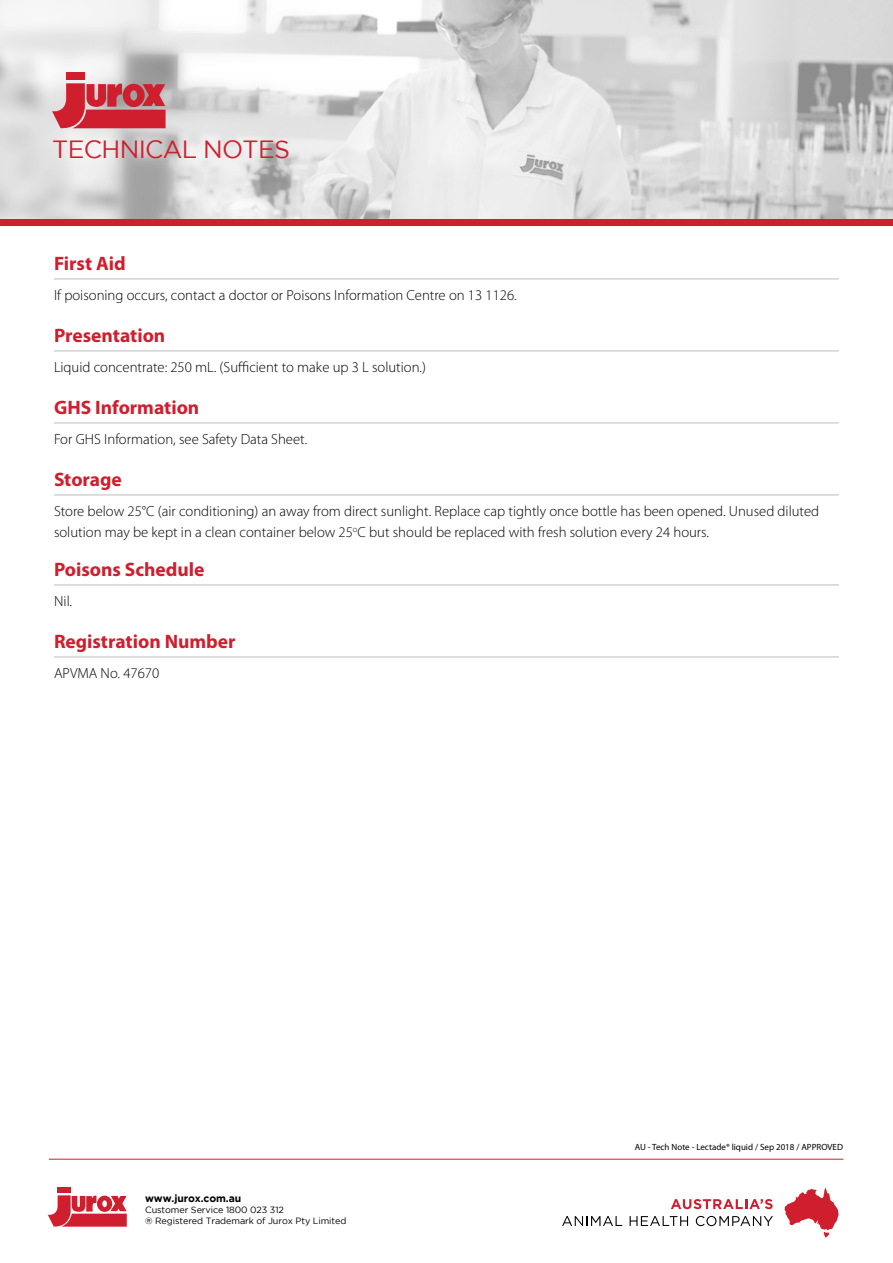
<style>
.page{position:relative;width:893px;height:1263px;background:#fff}
.page>*{position:absolute;margin:0;border:0;box-sizing:border-box;transform-origin:0 0}
.t1{font:24.9px "Gotham";letter-spacing:-.025em;color:#cf1f2e}
.t2{font:700 19.5px "Myriad Pro";color:#cf1f2e}
.Body{font:300 14.7px/21px "Myriad Pro";color:#000}
.t3{font:700 10.35px "Gotham";letter-spacing:-.01em;color:#000}
.t4{font:9px/10.8px "Gotham";letter-spacing:-.01em;color:#000}
.t5{font:9px "Myriad Pro";color:#000}
</style>
<div class="page">
<svg style="left:671px;top:1199px;width:102px;height:10px"></svg>
<svg style="left:562px;top:1216px;width:60px;height:10px"></svg>
<svg style="left:630px;top:1216px;width:58px;height:10px"></svg>
<svg style="left:696px;top:1216px;width:77px;height:10px"></svg>
<svg style="left:784px;top:1188px;width:55px;height:49px"></svg>
<div style="left:58px;top:1188px;width:13px;height:5px;background:#cf1f2e"></div>
<svg style="left:48px;top:1195px;width:79px;height:32px"></svg>
<hr style="left:49px;top:1159px;width:794px;height:1px;background:#cf1f2e">
<img style="left:0;top:0;width:893px;height:219px">
<div style="left:66px;top:72px;width:19px;height:8px;background:#cf1f2e"></div>
<svg style="left:52px;top:83px;width:114px;height:46px;background:#ce4e59"></svg>
<div style="left:0;top:219px;width:893px;height:6px;background:#cf1f2e"></div>
<hr style="left:54px;top:279px;width:785px;height:1px;background:#bbbdc0">
<hr style="left:54px;top:351px;width:785px;height:1px;background:#bbbdc0">
<hr style="left:54px;top:423px;width:785px;height:1px;background:#bbbdc0">
<hr style="left:54px;top:495px;width:785px;height:1px;background:#bbbdc0">
<hr style="left:54px;top:585px;width:785px;height:1px;background:#bbbdc0">
<hr style="left:54px;top:657px;width:785px;height:1px;background:#bbbdc0">
<h1 class="t1" style="left:52px;top:136px;width:239px">TECHNICAL NOTES</h1>
<p class="t2" style="left:54px;top:253px;width:73px">First Aid</p>
<p class="Body" style="left:54px;top:284px;width:464px">If poisoning occurs, contact a doctor or Poisons Information Centre on 13 1126.</p>
<p class="t2" style="left:54px;top:325px;width:113px">Presentation</p>
<p class="Body" style="left:54px;top:356px;width:373px">Liquid concentrate: 250 mL. (Sufficient to make up 3 L solution.)</p>
<p class="t2" style="left:54px;top:397px;width:147px">GHS Information</p>
<p class="Body" style="left:54px;top:428px;width:255px">For GHS Information, see Safety Data Sheet.</p>
<p class="t2" style="left:54px;top:469px;width:69px">Storage</p>
<p class="Body" style="left:54px;top:500px;width:767px">Store below 25°C (air conditioning) an away from direct sunlight. Replace cap tightly once bottle has been opened. Unused diluted solution may be kept in a clean container below 25<sup>o</sup>C but should be replaced with fresh solution every 24 hours.</p>
<p class="t2" style="left:54px;top:559px;width:152px">Poisons Schedule</p>
<p class="Body" style="left:54px;top:590px;width:20px">Nil.</p>
<p class="t2" style="left:54px;top:631px;width:183px">Registration Number</p>
<p class="Body" style="left:54px;top:662px;width:107px">APVMA No. 47670</p>
<p class="t3" style="left:145px;top:1192px;width:98px">www.jurox.com.au</p>
<p class="t4" style="left:145px;top:1204px;width:203px">Customer Service 1800 023 312<br>® Registered Trademark of Jurox Pty Limited</p>
<p class="t5" style="left:635px;top:1142px;width:210px">AU - Tech Note - Lectade® liquid / Sep 2018 / APPROVED</p>
</div>
